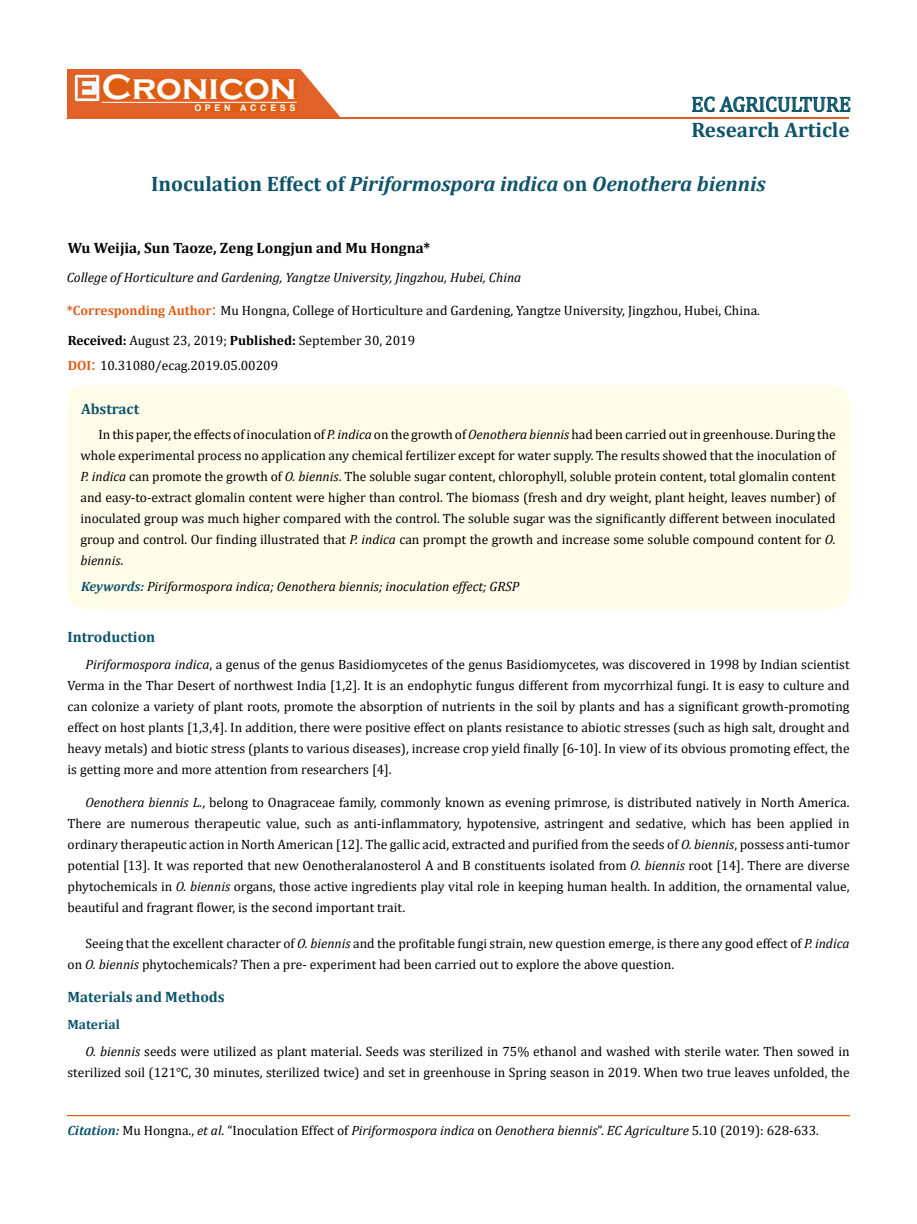
<style>
.page{position:relative;width:917px;height:1224px;background:#fff}
.page>*{position:absolute;margin:0;border:0;box-sizing:border-box;transform-origin:0 0}
.t1{font:700 36px "Copperplate Gothic";color:#fff}
.t2{font:italic 700 21px "Cambria";color:#0e546a}
.t3{font:700 21px "Cambria";color:#0e546a}
.t4{font:21px "Cambria";color:#0e546a}
.t5{font:700 15px "Cambria";color:#000}
.t6{font:700 15px "Cambria";color:#0e546a}
.t7{font:13.5px/21px "Cambria";color:#000}
.t8{font:italic 13.5px "Cambria";color:#000}
.t9{font:700 9px "Arial";letter-spacing:.4em;color:#fff}
.s1{font-style:normal}
.s2{font-weight:700;color:#e05d1a}
.s3{font-size:18px;color:#e05d1a}
.s4{font-weight:700}
.s5{font-style:italic}
.s6{font-weight:700;color:#0e546a}
.s7{font-weight:700;font-style:italic;color:#0e546a}
</style>
<div class="page">
<div style="left:67px;top:70px;width:290px;height:49px;background:#e06228"></div>
<svg style="left:300px;top:69px;width:90px;height:49px"></svg>
<img style="left:75px;top:75px;width:24px;height:26px">
<div style="left:102px;top:79px;width:195px;height:21px;background:#df5d11"></div>
<div style="left:194px;top:105px;width:103px;height:7px;background:#df5d11"></div>
<svg style="left:692px;top:97px;width:158px;height:15px"></svg>
<hr style="left:102px;top:102px;width:194px;height:1px;background:#fff">
<hr style="left:279px;top:118px;width:569px;height:1px;background:#e05d1a">
<hr style="left:67px;top:1116px;width:782px;height:1px;background:#e05d1a">
<div style="left:67px;top:1115px;width:782px;height:1px;border:1px solid #e05d1a"></div>
<div style="left:67px;top:385px;width:782px;height:224px;background:#fffde9;border-radius:18px"></div>
<h1 class="t1" style="left:102px;top:68px;width:196px">Cronicon</h1>
<p class="t9" style="left:194px;top:102px;width:103px">OPEN ACCESS</p>
<h2 class="t4" style="left:691px;top:92px;width:161px">EC AGRICULTURE</h2>
<h2 class="t3" style="left:691px;top:115px;width:160px">Research Article</h2>
<h2 class="t2" style="left:151px;top:169px;width:616px"><span class="s1">Inoculation Effect of</span> Piriformospora indica <span class="s1">on</span> Oenothera biennis</h2>
<p class="t5" style="left:68px;top:238px;width:364px">Wu Weijia, Sun Taoze, Zeng Longjun and Mu Hongna*</p>
<p class="t8" style="left:67px;top:268px;width:456px">College of Horticulture and Gardening, Yangtze University, Jingzhou, Hubei, China</p>
<p class="t7" style="left:67px;top:296px;width:694px;line-height:29.5px"><span class="s2">*Corresponding Author</span><span class="s3">:</span> Mu Hongna, College of Horticulture and Gardening, Yangtze University, Jingzhou, Hubei, China.<br><span class="s4">Received:</span> August 23, 2019; <span class="s4">Published:</span> September 30, 2019</p>
<p class="t7" style="left:68px;top:355px;width:212px"><span class="s2">DOI</span><span class="s3">:</span> 10.31080/ecag.2019.05.00209</p>
<p class="t6" style="left:81px;top:399px;width:60px">Abstract</p>
<p class="t7" style="left:80px;top:424px;width:756px;text-align:justify;text-indent:18px">In this paper, the effects of inoculation of <span class="s5">P. indica</span> on the growth of <span class="s5">Oenothera biennis</span> had been carried out in greenhouse. During the whole experimental process no application any chemical fertilizer except for water supply. The results showed that the inoculation of <span class="s5">P. indica</span> can promote the growth of <span class="s5">O. biennis</span>. The soluble sugar content, chlorophyll, soluble protein content, total glomalin content and easy-to-extract glomalin content were higher than control. The biomass (fresh and dry weight, plant height, leaves number) of inoculated group was much higher compared with the control. The soluble sugar was the significantly different between inoculated group and control. Our finding illustrated that <span class="s5">P. indica</span> can prompt the growth and increase some soluble compound content for <span class="s5">O. biennis</span>.</p>
<p class="t8" style="left:81px;top:577px;width:440px"><span class="s6">Keywords:</span> Piriformospora indica; Oenothera biennis; inoculation effect; GRSP</p>
<p class="t6" style="left:67px;top:627px;width:89px">Introduction</p>
<p class="t7" style="left:67px;top:654px;width:783px;text-align:justify;text-indent:18px"><span class="s5">Piriformospora indica</span>, a genus of the genus Basidiomycetes of the genus Basidiomycetes, was discovered in 1998 by Indian scientist Verma in the Thar Desert of northwest India [1,2]. It is an endophytic fungus different from mycorrhizal fungi. It is easy to culture and can colonize a variety of plant roots, promote the absorption of nutrients in the soil by plants and has a significant growth-promoting effect on host plants [1,3,4]. In addition, there were positive effect on plants resistance to abiotic stresses (such as high salt, drought and heavy metals) and biotic stress (plants to various diseases), increase crop yield finally [6-10]. In view of its obvious promoting effect, the is getting more and more attention from researchers [4].</p>
<p class="t7" style="left:67px;top:792px;width:783px;text-align:justify;text-indent:18px"><span class="s5">Oenothera biennis L.</span>, belong to Onagraceae family, commonly known as evening primrose, is distributed natively in North America.<br>There are numerous therapeutic value, such as anti-inflammatory, hypotensive, astringent and sedative, which has been applied in ordinary therapeutic action in North American [12]. The gallic acid, extracted and purified from the seeds of <span class="s5">O. biennis</span>, possess anti-tumor potential [13]. It was reported that new Oenotheralanosterol A and B constituents isolated from <span class="s5">O. biennis</span> root [14]. There are diverse phytochemicals in <span class="s5">O. biennis</span> organs, those active ingredients play vital role in keeping human health. In addition, the ornamental value, beautiful and fragrant flower, is the second important trait.</p>
<p class="t7" style="left:67px;top:933px;width:783px;text-indent:18px">Seeing that the excellent character of <span class="s5">O. biennis</span> and the profitable fungi strain, new question emerge, is there any good effect of <span class="s5">P. indica </span>on <span class="s5">O. biennis</span> phytochemicals? Then a pre- experiment had been carried out to explore the above question.</p>
<p class="t6" style="left:67px;top:987px;width:159px">Materials and Methods</p>
<p class="t7" style="left:85px;top:1011px;width:765px;line-height:27px;text-indent:-18px"><span class="s6">Material<br></span><span class="s5">O. biennis</span> seeds were utilized as plant material. Seeds was sterilized in 75% ethanol and washed with sterile water. Then sowed in</p>
<p class="t7" style="left:67px;top:1062px;width:783px">sterilized soil (121℃, 30 minutes, sterilized twice) and set in greenhouse in Spring season in 2019. When two true leaves unfolded, the</p>
<p class="t7" style="left:67px;top:1120px;width:753px"><span class="s7">Citation:</span> Mu Hongna., <span class="s5">et al</span>. “Inoculation Effect of <span class="s5">Piriformospora indica</span> on <span class="s5">Oenothera biennis</span>”. <span class="s5">EC Agriculture</span> 5.10 (2019): 628-633.</p>
</div>
